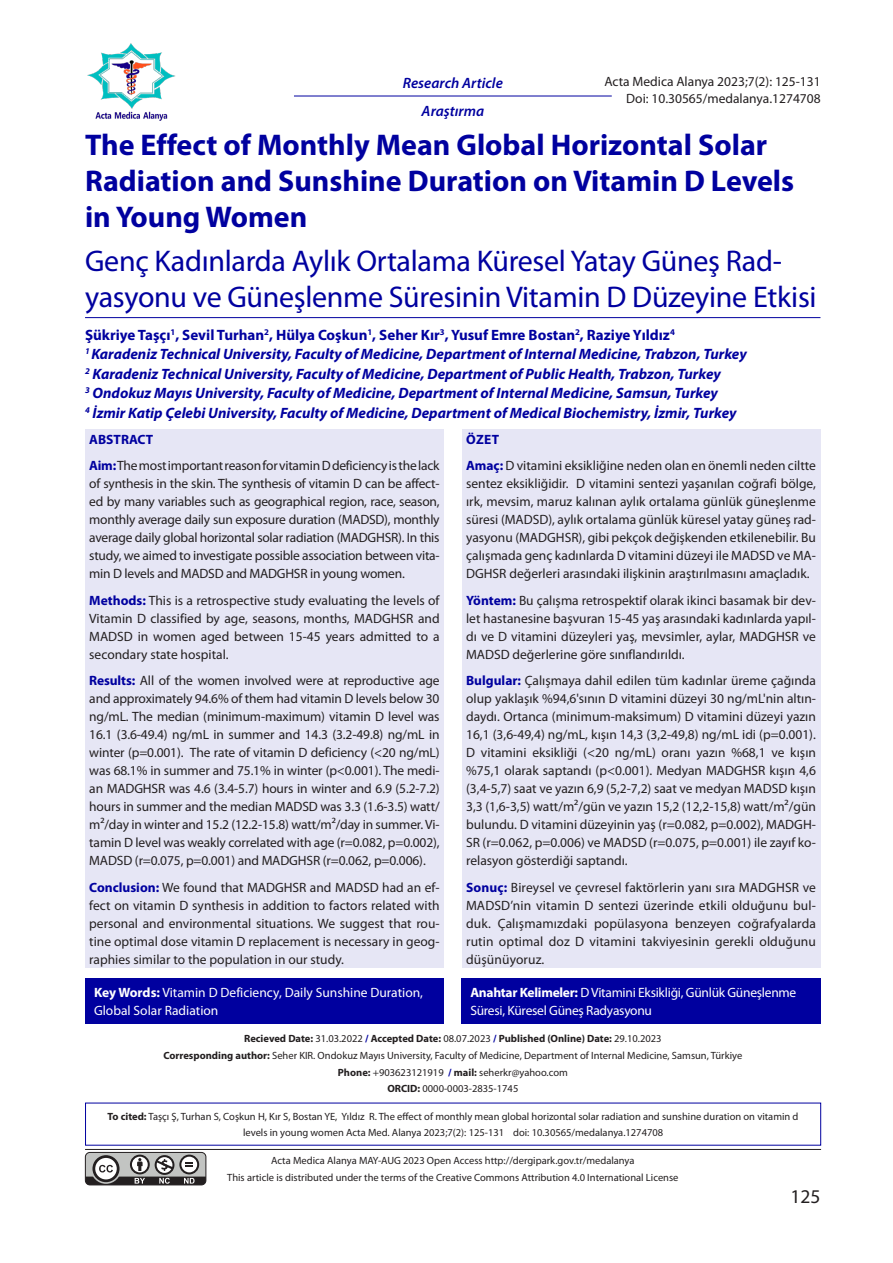
<style>
.page{position:relative;width:893px;height:1263px;background:#fff}
.page>*{position:absolute;margin:0;border:0;box-sizing:border-box;transform-origin:0 0}
.t1{font:700 30px/36px "Myriad Pro";color:#00009f}
.t2{font:30px/36px "Myriad Pro";letter-spacing:-.01em;color:#00009f}
.t3{font:19.5px "Myriad Pro";color:#231f20}
.t4{font:italic 700 15px "Myriad Pro";color:#00009f}
.t5{font:700 15px "Myriad Pro";color:#00009f}
.t6{font:italic 600 15px "Myriad Pro";color:#00009f}
.t7{font:13.5px/18px "Myriad Pro";color:#231f20;text-align:justify}
.t8{font:13.5px/18px "Myriad Pro";letter-spacing:-.015em;color:#fff}
.t9{font:700 13.5px "Myriad Pro";letter-spacing:.005em;color:#00009f}
.t10{font:10.5px/16.5px "Myriad Pro";color:#231f20;text-align:center}
.t11{font:700 10.5px "Myriad Pro";color:#231f20}
.s1{font-weight:700;color:#00009f}
.s2{font-weight:700}
.s3{font-weight:400}
.s4{color:#00009f}
</style>
<div class="page">
<hr style="left:85px;top:317px;width:735px;height:1px;background:#00009f">
<hr style="left:294px;top:96px;width:318px;height:1px;background:#00009f">
<div style="left:462px;top:979px;width:359px;height:45px;background:#00009f"></div>
<div style="left:462px;top:429px;width:358px;height:539px;background:#e6e6f5"></div>
<div style="left:85px;top:429px;width:359px;height:539px;background:#e6e6f5"></div>
<div style="left:85px;top:1152px;width:121px;height:33px;border:1px solid #231f20;border-radius:5px"></div>
<div style="left:91px;top:1153px;width:30px;height:31px;background:#c2c4c2;border-radius:50%"></div>
<svg style="left:85px;top:1154px;width:121px;height:31px;background:#8e8d8c"></svg>
<hr style="left:85px;top:1149px;width:736px;height:1px;background:#231f20">
<img style="left:87px;top:43px;width:88px;height:78px">
<div style="left:86px;top:979px;width:358px;height:45px;background:#00009f"></div>
<p class="t6" style="left:403px;top:73px;width:102px">Research Article</p>
<p class="t6" style="left:422px;top:101px;width:64px">Araştırma</p>
<p class="t7" style="left:604px;top:72px;width:218px">Acta Medica Alanya 2023;7(2): 125-131</p>
<p class="t7" style="left:626px;top:89px;width:196px">Doi: 10.30565/medalanya.1274708</p>
<p class="t1" style="left:85px;top:127px;width:711px">The Effect of Monthly Mean Global Horizontal Solar<br>Radiation and Sunshine Duration on Vitamin D Levels in Young Women</p>
<p class="t2" style="left:85px;top:242px;width:733px">Genç Kadınlarda Aylık Ortalama Küresel Yatay Güneş Rad&shy;yasyonu ve Güneşlenme Süresinin Vitamin D Düzeyine Etkisi</p>
<p class="t5" style="left:85px;top:326px;width:591px">Şükriye Taşçı<sup>1</sup>, Sevil Turhan<sup>2</sup>, Hülya Coşkun<sup>1</sup>, Seher Kır<sup>3</sup>, Yusuf Emre Bostan<sup>2</sup>, Raziye Yıldız<sup>4</sup></p>
<p class="t4" style="left:85px;top:345px;width:663px"><sup>1</sup> Karadeniz Technical University, Faculty of Medicine, Department of Internal Medicine, Trabzon, Turkey</p>
<p class="t4" style="left:85px;top:364px;width:637px"><sup>2</sup> Karadeniz Technical University, Faculty of Medicine, Department of Public Health, Trabzon, Turkey</p>
<p class="t4" style="left:85px;top:384px;width:634px"><sup>3</sup> Ondokuz Mayıs University, Faculty of Medicine, Department of Internal Medicine, Samsun, Turkey</p>
<p class="t4" style="left:85px;top:403px;width:653px"><sup>4</sup> İzmir Katip Çelebi University, Faculty of Medicine, Department of Medical Biochemistry, İzmir, Turkey</p>
<p class="t9" style="left:89px;top:432px;width:65px">ABSTRACT</p>
<p class="t7" style="left:89px;top:457px;width:352px"><span class="s1">Aim:</span> The most important reason for vitamin D deficiency is the lack of synthesis in the skin. The synthesis of vitamin D can be affect&shy;ed by many variables such as geographical region, race, season, monthly average daily sun exposure duration (MADSD), monthly average daily global horizontal solar radiation (MADGHSR). In this study, we aimed to investigate possible association between vita&shy;min D levels and MADSD and MADGHSR in young women.</p>
<p class="t7" style="left:89px;top:591px;width:352px"><span class="s1">Methods:</span> This is a retrospective study evaluating the levels of Vitamin D classified by age, seasons, months, MADGHSR and MADSD in women aged between 15-45 years admitted to a secondary state hospital.</p>
<p class="t7" style="left:89px;top:672px;width:352px"><span class="s1">Results:</span> All of the women involved were at reproductive age and approximately 94.6% of them had vitamin D levels below 30 ng/mL. The median (minimum-maximum) vitamin D level was 16.1 (3.6-49.4) ng/mL in summer and 14.3 (3.2-49.8) ng/mL in winter (p=0.001). The rate of vitamin D deficiency (&lt;20 ng/mL) was 68.1% in summer and 75.1% in winter (p&lt;0.001). The medi&shy;an MADGHSR was 4.6 (3.4-5.7) hours in winter and 6.9 (5.2-7.2) hours in summer and the median MADSD was 3.3 (1.6-3.5) watt/ m²/day in winter and 15.2 (12.2-15.8) watt/m²/day in summer. Vi&shy;tamin D level was weakly correlated with age (r=0.082, p=0.002), MADSD (r=0.075, p=0.001) and MADGHSR (r=0.062, p=0.006).</p>
<p class="t7" style="left:89px;top:878px;width:352px"><span class="s1">Conclusion:</span> We found that MADGHSR and MADSD had an ef&shy;fect on vitamin D synthesis in addition to factors related with personal and environmental situations. We suggest that rou&shy;tine optimal dose vitamin D replacement is necessary in geog&shy;raphies similar to the population in our study.</p>
<p class="t8" style="left:94px;top:984px;width:331px"><span class="s2">Key Words:</span> Vitamin D Deficiency, Daily Sunshine Duration,<br>Global Solar Radiation</p>
<p class="t9" style="left:466px;top:432px;width:34px">ÖZET</p>
<p class="t7" style="left:466px;top:457px;width:351px"><span class="s1">Amaç:</span> D vitamini eksikliğine neden olan en önemli neden ciltte sentez eksikliğidir. D vitamini sentezi yaşanılan coğrafi bölge, ırk, mevsim, maruz kalınan aylık ortalama günlük güneşlenme süresi (MADSD), aylık ortalama günlük küresel yatay güneş rad&shy;yasyonu (MADGHSR), gibi pekçok değişkenden etkilenebilir. Bu çalışmada genç kadınlarda D vitamini düzeyi ile MADSD ve MA-DGHSR değerleri arasındaki ilişkinin araştırılmasını amaçladık.</p>
<p class="t7" style="left:466px;top:591px;width:351px"><span class="s1">Yöntem:</span> Bu çalışma retrospektif olarak ikinci basamak bir dev&shy;let hastanesine başvuran 15-45 yaş arasındaki kadınlarda yapıl&shy;dı ve D vitamini düzeyleri yaş, mevsimler, aylar, MADGHSR ve MADSD değerlerine göre sınıflandırıldı.</p>
<p class="t7" style="left:466px;top:672px;width:351px"><span class="s1">Bulgular:</span> Çalışmaya dahil edilen tüm kadınlar üreme çağında olup yaklaşık %94,6'sının D vitamini düzeyi 30 ng/mL'nin altın&shy;daydı. Ortanca (minimum-maksimum) D vitamini düzeyi yazın 16,1 (3,6-49,4) ng/mL, kışın 14,3 (3,2-49,8) ng/mL idi (p=0.001).<br>D vitamini eksikliği (&lt;20 ng/mL) oranı yazın %68,1 ve kışın %75,1 olarak saptandı (p&lt;0.001). Medyan MADGHSR kışın 4,6 (3,4-5,7) saat ve yazın 6,9 (5,2-7,2) saat ve medyan MADSD kışın 3,3 (1,6-3,5) watt/m²/gün ve yazın 15,2 (12,2-15,8) watt/m²/gün bulundu. D vitamini düzeyinin yaş (r=0.082, p=0.002), MADGH-SR (r=0.062, p=0.006) ve MADSD (r=0.075, p=0.001) ile zayıf ko&shy;relasyon gösterdiği saptandı.</p>
<p class="t7" style="left:466px;top:878px;width:351px"><span class="s1">Sonuç:</span> Bireysel ve çevresel faktörlerin yanı sıra MADGHSR ve MADSD’nin vitamin D sentezi üzerinde etkili olduğunu bul&shy;duk. Çalışmamızdaki popülasyona benzeyen coğrafyalarda rutin optimal doz D vitamini takviyesinin gerekli olduğunu düşünüyoruz.</p>
<p class="t8" style="left:470px;top:984px;width:327px"><span class="s2">Anahtar Kelimeler:</span> D Vitamini Eksikliği, Günlük Güneşlenme<br>Süresi, Küresel Güneş Radyasyonu</p>
<p class="t11" style="left:244px;top:1033px;width:419px">Recieved Date: <span class="s3">31.03.2022</span> <span class="s4">/</span> Accepted Date: <span class="s3">08.07.2023</span> <span class="s4">/</span> Published (Online) Date: <span class="s3">29.10.2023</span></p>
<p class="t10" style="left:163px;top:1047px;width:581px"><span class="s2">Corresponding author:</span> Seher KIR. Ondokuz Mayıs University, Faculty of Medicine, Department of Internal Medicine, Samsun, Türkiye</p>
<p class="t10" style="left:338px;top:1063px;width:231px"><span class="s2">Phone:</span> +903623121919 <span class="s1">/</span> <span class="s2">mail:</span> seherkr@yahoo.com</p>
<p class="t10" style="left:387px;top:1080px;width:133px"><span class="s2">ORCID:</span> 0000-0003-2835-1745</p>
<p class="t10" style="left:108px;top:1108px;width:692px"><span class="s2">To cited:</span> Taşçı Ş, Turhan S, Coşkun H, Kır S, Bostan YE, Yıldız R. The effect of monthly mean global horizontal solar radiation and sunshine duration on vitamin d levels in young women Acta Med. Alanya 2023;7(2): 125-131 doi: 10.30565/medalanya.1274708</p>
<p class="t10" style="left:271px;top:1152px;width:365px">Acta Medica Alanya MAY-AUG 2023 Open Access http://dergipark.gov.tr/medalanya</p>
<p class="t10" style="left:227px;top:1169px;width:453px">This article is distributed under the terms of the Creative Commons Attribution 4.0 International License</p>
<h2 class="t3" style="left:790px;top:1184px;width:32px">125</h2>
</div>
